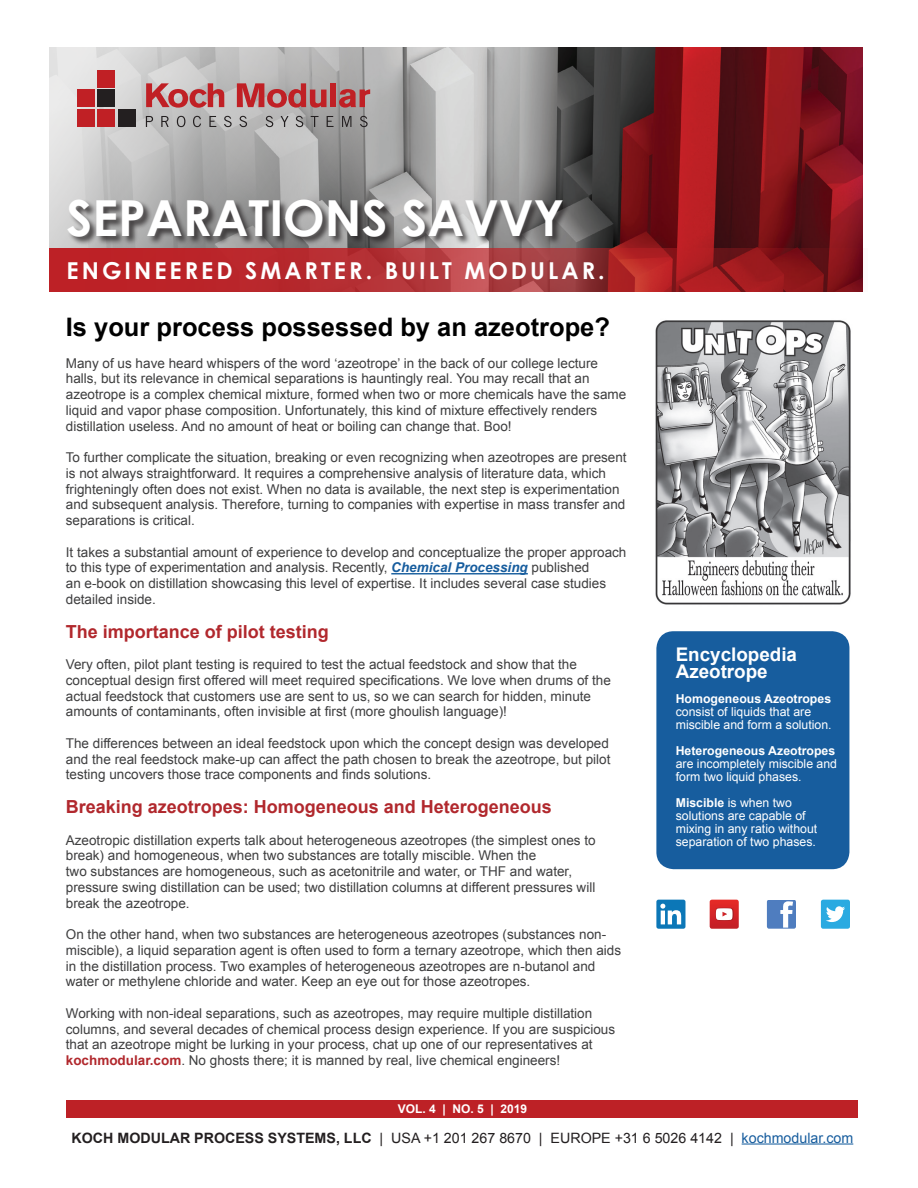
<style>
.page{position:relative;width:918px;height:1188px;background:#fff}
.page>*{position:absolute;margin:0;border:0;box-sizing:border-box;transform-origin:0 0}
.t1{font:700 49.65px "Century Gothic";color:#fff}
.t2{font:700 25.5px "Arial";color:#000}
.t3{font:700 23.25px "Century Gothic";letter-spacing:.13em;color:#fff}
.t4{font:700 18.75px/17.4px "Arial";color:#fff}
.t5{font:700 18px "Arial";color:#b1282d}
.t6{font:14.25px "Arial";color:#231f20}
.t7{font:13.5px/15.8px "Arial";color:#3e3e3f}
.t8{font:12.3px/13px "Arial";color:#fff}
.t9{font:700 12.3px "Arial";color:#fff}
.t10{font:700 12px "Arial";color:#fff}
.s1{font-weight:700;font-style:italic;color:#175d9e}
.s2{font-weight:700;color:#b1282d}
.s3{font-weight:700}
.s4{color:#175d9e}
</style>
<div class="page">
<img style="left:365px;top:47px;width:498px;height:201px">
<svg style="left:49px;top:47px;width:316px;height:245px;background:#bcbbbb"></svg>
<svg style="left:50px;top:248px;width:813px;height:44px;background:#ab292d"></svg>
<div style="left:67px;top:200px;width:505px;height:46px;background:#231f20;opacity:.75"></div>
<svg style="left:146px;top:83px;width:78px;height:25px;background:#c37477"></svg>
<svg style="left:237px;top:83px;width:89px;height:25px;background:#b96568"></svg>
<div style="left:330px;top:83px;width:6px;height:24px;background:#c02025"></div>
<svg style="left:339px;top:89px;width:31px;height:19px"></svg>
<svg style="left:146px;top:116px;width:7px;height:11px"></svg>
<svg style="left:161px;top:116px;width:8px;height:11px"></svg>
<svg style="left:177px;top:116px;width:8px;height:11px"></svg>
<svg style="left:193px;top:116px;width:8px;height:11px"></svg>
<svg style="left:209px;top:116px;width:7px;height:11px"></svg>
<svg style="left:224px;top:116px;width:8px;height:11px"></svg>
<svg style="left:239px;top:116px;width:8px;height:11px"></svg>
<svg style="left:266px;top:116px;width:7px;height:11px"></svg>
<svg style="left:281px;top:116px;width:8px;height:11px"></svg>
<svg style="left:296px;top:116px;width:7px;height:11px"></svg>
<svg style="left:311px;top:116px;width:8px;height:11px"></svg>
<svg style="left:327px;top:116px;width:7px;height:11px"></svg>
<svg style="left:342px;top:116px;width:9px;height:11px"></svg>
<svg style="left:360px;top:116px;width:8px;height:11px"></svg>
<div style="left:118px;top:110px;width:17px;height:17px;background:#231f20"></div>
<div style="left:97px;top:110px;width:18px;height:17px;background:#c02025"></div>
<div style="left:77px;top:110px;width:18px;height:17px;background:#c02025"></div>
<div style="left:97px;top:90px;width:18px;height:17px;background:#231f20"></div>
<div style="left:77px;top:90px;width:18px;height:17px;background:#c02025"></div>
<div style="left:97px;top:70px;width:18px;height:17px;background:#c02025"></div>
<svg style="left:821px;top:900px;width:29px;height:29px"></svg>
<svg style="left:710px;top:900px;width:29px;height:29px"></svg>
<svg style="left:767px;top:900px;width:29px;height:29px"></svg>
<div style="left:656px;top:900px;width:29px;height:29px;background:#0c77b7;border-radius:2px"></div>
<svg style="left:660px;top:904px;width:21px;height:20px"></svg>
<div style="left:67px;top:1100px;width:791px;height:17px;background:#bd2126"></div>
<hr style="left:742px;top:1143px;width:111px;height:2px;background:#175d9e">
<hr style="left:391px;top:573px;width:137px;height:1px;background:#175d9e">
<img style="left:655px;top:320px;width:196px;height:285px">
<div style="left:656px;top:631px;width:193px;height:238px;background:#175d9e;border-radius:17px"></div>
<h1 class="t1" style="left:67px;top:187px;width:499px">SEPARATIONS SAVVY</h1>
<h3 class="t3" style="left:67px;top:256px;width:540px">ENGINEERED SMARTER. BUILT MODULAR.</h3>
<h2 class="t2" style="left:66px;top:310px;width:546px">Is your process possessed by an azeotrope?</h2>
<p class="t7" style="left:66px;top:355px;width:562px">Many of us have heard whispers of the word ‘azeotrope’ in the back of our college lecture halls, but its relevance in chemical separations is hauntingly real. You may recall that an azeotrope is a complex chemical mixture, formed when two or more chemicals have the same liquid and vapor phase composition. Unfortunately, this kind of mixture effectively renders distillation useless. And no amount of heat or boiling can change that. Boo!</p>
<p class="t7" style="left:66px;top:450px;width:562px">To further complicate the situation, breaking or even recognizing when azeotropes are present is not always straightforward. It requires a comprehensive analysis of literature data, which frighteningly often does not exist. When no data is available, the next step is experimentation and subsequent analysis. Therefore, turning to companies with expertise in mass transfer and separations is critical.</p>
<p class="t7" style="left:66px;top:544px;width:562px">It takes a substantial amount of experience to develop and conceptualize the proper approach to this type of experimentation and analysis. Recently, <span class="s1">Chemical Processing</span> published<br>an e-book on distillation showcasing this level of expertise. It includes several case studies detailed inside.</p>
<h3 class="t5" style="left:66px;top:619px;width:265px">The importance of pilot testing</h3>
<p class="t7" style="left:66px;top:657px;width:547px">Very often, pilot plant testing is required to test the actual feedstock and show that the conceptual design first offered will meet required specifications. We love when drums of the actual feedstock that customers use are sent to us, so we can search for hidden, minute amounts of contaminants, often invisible at first (more ghoulish language)!</p>
<p class="t7" style="left:66px;top:735px;width:546px;text-align:justify">The differences between an ideal feedstock upon which the concept design was developed and the real feedstock make-up can affect the path chosen to break the azeotrope, but pilot testing uncovers those trace components and finds solutions.</p>
<h3 class="t5" style="left:66px;top:795px;width:488px">Breaking azeotropes: Homogeneous and Heterogeneous</h3>
<p class="t7" style="left:66px;top:832px;width:531px">Azeotropic distillation experts talk about heterogeneous azeotropes (the simplest ones to break) and homogeneous, when two substances are totally miscible. When the<br>two substances are homogeneous, such as acetonitrile and water, or THF and water, pressure swing distillation can be used; two distillation columns at different pressures will break the azeotrope.</p>
<p class="t7" style="left:66px;top:927px;width:557px">On the other hand, when two substances are heterogeneous azeotropes (substances non&shy;miscible), a liquid separation agent is often used to form a ternary azeotrope, which then aids in the distillation process. Two examples of heterogeneous azeotropes are n-butanol and water or methylene chloride and water. Keep an eye out for those azeotropes.</p>
<p class="t7" style="left:66px;top:1005px;width:551px">Working with non-ideal separations, such as azeotropes, may require multiple distillation columns, and several decades of chemical process design experience. If you are suspicious that an azeotrope might be lurking in your process, chat up one of our representatives at <span class="s2">kochmodular.com</span>. No ghosts there; it is manned by real, live chemical engineers!</p>
<p class="t10" style="left:398px;top:1100px;width:131px">VOL. 4 | NO. 5 | 2019</p>
<h3 class="t4" style="left:676px;top:646px;width:123px">Encyclopedia<br>Azeotrope</h3>
<p class="t9" style="left:676px;top:690px;width:157px">Homogeneous Azeotropes</p>
<p class="t8" style="left:676px;top:705px;width:157px">consist of liquids that are miscible and form a solution.</p>
<p class="t9" style="left:676px;top:742px;width:161px">Heterogeneous Azeotropes</p>
<p class="t8" style="left:676px;top:757px;width:163px">are incompletely miscible and form two liquid phases.</p>
<p class="t8" style="left:676px;top:796px;width:143px"><span class="s3">Miscible</span> is when two solutions are capable of mixing in any ratio without separation of two phases.</p>
<p class="t6" style="left:72px;top:1128px;width:783px"><span class="s3">KOCH MODULAR PROCESS SYSTEMS, LLC</span> | USA +1 201 267 8670 | EUROPE +31 6 5026 4142 | <span class="s4">kochmodular.com</span></p>
</div>
